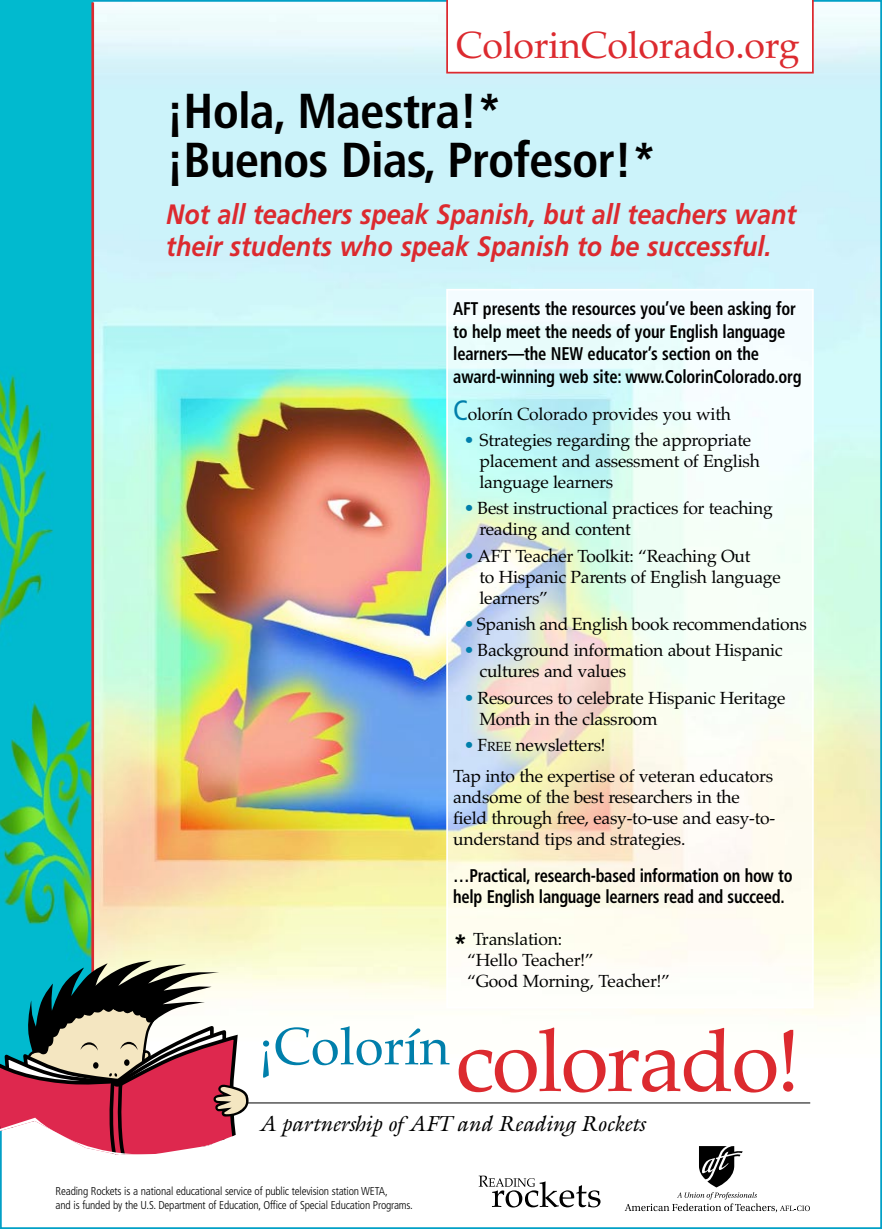
<style>
.page{position:relative;width:882px;height:1229px;background:#fff}
.page>*{position:absolute;margin:0;border:0;box-sizing:border-box;transform-origin:0 0}
.t1{font:87.5px "Palatino";letter-spacing:-.025em;color:#dc2a2f}
.t2{font:700 condensed 49px/49px "Frutiger";letter-spacing:-.015em;color:#000}
.t3{font:37.62px "Palatino";letter-spacing:-.005em;color:#dc2a2f}
.t4{font:italic 700 28px/31.5px "Frutiger";color:#dc2a2f;scale:.9 1}
.t5{font:italic 21.88px "Galliard";letter-spacing:-.015em;color:#000}
.t6{font:700 condensed 18.38px/22.8px "Frutiger";letter-spacing:-.01em;color:#000;scale:.9 1}
.t7{font:17.5px/21px "Palatino";letter-spacing:-.015em;color:#000}
.t8{font:300 condensed 11.38px/14px "Frutiger";letter-spacing:-.015em;color:#000}
.s1{font-family:"Frutiger";font-stretch:condensed;font-size:28px;color:#007fab}
.s2{font-family:"Frutiger";font-weight:300;font-stretch:condensed;color:#007fab}
.s3{font-size:13.12px}
.s4{font-family:"Frutiger";font-weight:700;font-stretch:condensed;font-size:28px}
</style>
<div class="page">
<img style="left:94px;top:3px;width:785px;height:1014px">
<img style="left:449px;top:292px;width:362px;height:713px">
<div style="left:446px;top:289px;width:368px;height:719px;border:2px solid #fff"></div>
<img style="left:0;top:0;width:93px;height:860px">
<svg style="left:446px;top:0;width:368px;height:74px"></svg>
<hr style="left:91px;top:2px;width:3px;height:977px;background:#dc2a2f">
<svg style="left:625px;top:1146px;width:185px;height:66px"></svg>
<svg style="left:479px;top:1175px;width:122px;height:32px"></svg>
<hr style="left:52px;top:1102px;width:758px;height:1px;background:#000">
<svg style="left:0;top:860px;width:277px;height:295px"></svg>
<h3 class="t3" style="left:456px;top:31px;width:345px">ColorinColorado.org</h3>
<h2 class="t2" style="left:166px;top:90px;width:492px">¡Hola, Maestra!* ¡Buenos Dias, Profesor!*</h2>
<h3 class="t4" style="left:166px;top:201px;width:702px">Not all teachers speak Spanish, but all teachers want their students who speak Spanish to be successful.</h3>
<p class="t6" style="left:453px;top:299px;width:389px">AFT presents the resources you’ve been asking for to help meet the needs of your English language learners—the NEW educator’s section on the award-winning web site: www.ColorinColorado.org</p>
<p class="t7" style="left:453px;top:405px;width:279px"><span class="s1">C</span>olorín Colorado provides you with</p>
<p class="t7" style="left:480px;top:432px;width:282px;text-indent:-15px"><span class="s2">•</span> Strategies regarding the appropriate placement and assessment of English language learners</p>
<p class="t7" style="left:480px;top:500px;width:295px;text-indent:-15px"><span class="s2">•</span> Best instructional practices for teaching reading and content</p>
<p class="t7" style="left:480px;top:547px;width:303px;text-indent:-15px"><span class="s2">•</span> AFT Teacher Toolkit: “Reaching Out<br>to Hispanic Parents of English language learners”</p>
<p class="t7" style="left:465px;top:615px;width:344px"><span class="s2">•</span> Spanish and English book recommendations</p>
<p class="t7" style="left:480px;top:642px;width:305px;text-indent:-15px"><span class="s2">•</span> Background information about Hispanic cultures and values</p>
<p class="t7" style="left:480px;top:689px;width:307px;text-indent:-15px"><span class="s2">•</span> Resources to celebrate Hispanic Heritage<br>Month in the classroom</p>
<p class="t7" style="left:453px;top:731px;width:322px;line-height:31.5px;text-indent:12px"><span class="s2">•</span> F<span class="s3">REE</span> newsletters!<br>Tap into the expertise of veteran educators</p>
<p class="t7" style="left:453px;top:789px;width:324px">andsome of the best researchers in the field through free, easy-to-use and easy-to&shy;understand tips and strategies.</p>
<p class="t6" style="left:453px;top:866px;width:379px;line-height:21px">…Practical, research-based information on how to help English language learners read and succeed.</p>
<p class="t7" style="left:467px;top:930px;width:205px;text-indent:-14px"><span class="s4">*</span> Translation:<br>“Hello Teacher!”<br>“Good Morning, Teacher!”</p>
<h1 class="t1" style="left:259px;top:1027px;width:544px"><sup>¡Colorín</sup>colorado!</h1>
<p class="t5" style="left:259px;top:1115px;width:387px">A partnership of AFT and Reading Rockets</p>
<p class="t8" style="left:56px;top:1184px;width:359px">Reading Rockets is a national educational service of public television station WETA,<br>and is funded by the U.S. Department of Education, Office of Special Education Programs.</p>
</div>
